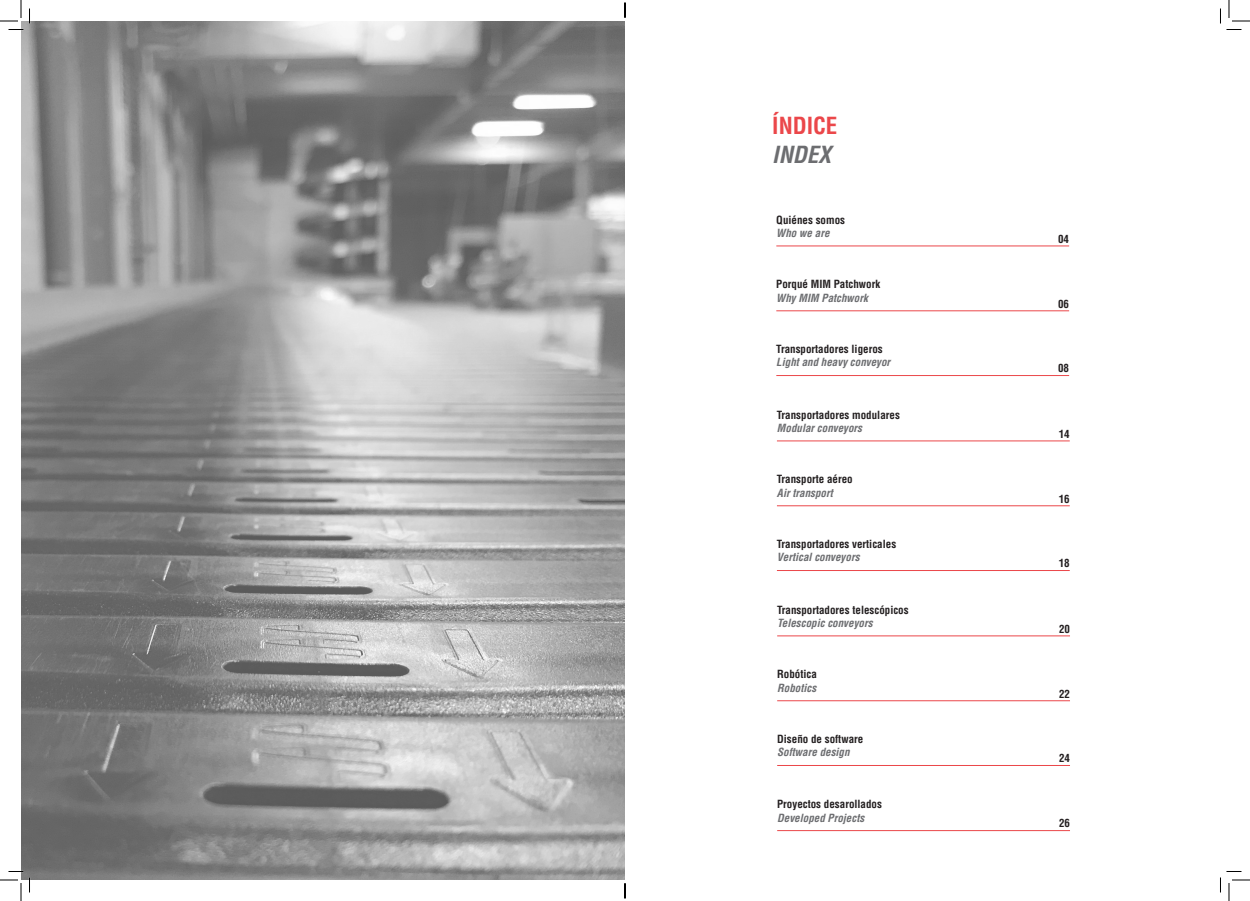
<style>
.page{position:relative;width:1250px;height:901px;background:#fff}
.page>*{position:absolute;margin:0;border:0;box-sizing:border-box;transform-origin:0 0}
.t1{font:700 condensed 23px "Helvetica LT Std";color:#eb474a}
.TITULO{font:italic 700 condensed 23px "Helvetica LT Std";color:#6c6d70}
.SUB{font:700 condensed 11px/13.2px "Helvetica LT Std";color:#231f20}
.SUB-2{font:italic 700 condensed 11px "Helvetica LT Std";color:#6c6d70}
.s1{font-style:italic;color:#6c6d70}
</style>
<div class="page">
<img style="left:21px;top:21px;width:604px;height:859px">
<hr style="left:776px;top:245px;width:293px;height:1px;background:#eb474a">
<hr style="left:776px;top:310px;width:293px;height:1px;background:#eb474a">
<hr style="left:776px;top:375px;width:293px;height:1px;background:#eb474a">
<hr style="left:777px;top:440px;width:292px;height:1px;background:#eb474a">
<hr style="left:777px;top:505px;width:292px;height:1px;background:#eb474a">
<hr style="left:777px;top:570px;width:292px;height:1px;background:#eb474a">
<hr style="left:777px;top:635px;width:293px;height:1px;background:#eb474a">
<hr style="left:777px;top:700px;width:293px;height:1px;background:#eb474a">
<hr style="left:777px;top:765px;width:293px;height:1px;background:#eb474a">
<hr style="left:777px;top:830px;width:293px;height:1px;background:#eb474a">
<svg style="left:0;top:0;width:30px;height:30px"></svg>
<svg style="left:0;top:871px;width:30px;height:30px"></svg>
<svg style="left:1220px;top:0;width:30px;height:30px"></svg>
<svg style="left:1220px;top:871px;width:30px;height:30px"></svg>
<svg style="left:624px;top:3px;width:2px;height:15px"></svg>
<svg style="left:624px;top:883px;width:2px;height:15px"></svg>
<p class="t1" style="left:772px;top:111px;width:67px">ÍNDICE</p>
<p class="TITULO" style="left:772px;top:140px;width:60px">INDEX</p>
<p class="SUB" style="left:776px;top:213px;width:70px">Quiénes somos<br><span class="s1">Who we are</span></p>
<p class="SUB" style="left:776px;top:278px;width:105px">Porqué MIM Patchwork<br><span class="s1">Why MIM Patchwork</span></p>
<p class="SUB" style="left:1058px;top:232px;width:12px">04</p>
<p class="SUB" style="left:1058px;top:297px;width:12px">06</p>
<p class="SUB" style="left:776px;top:342px;width:108px">Transportadores ligeros</p>
<p class="SUB-2" style="left:776px;top:355px;width:115px">Light and heavy conveyor</p>
<p class="SUB" style="left:1058px;top:362px;width:12px">08</p>
<p class="SUB" style="left:777px;top:408px;width:124px">Transportadores modulares</p>
<p class="SUB-2" style="left:777px;top:421px;width:87px">Modular conveyors</p>
<p class="SUB" style="left:1058px;top:427px;width:12px">14</p>
<p class="SUB" style="left:777px;top:473px;width:77px">Transporte aéreo</p>
<p class="SUB-2" style="left:777px;top:486px;width:57px">Air transport</p>
<p class="SUB" style="left:1058px;top:492px;width:12px">16</p>
<p class="SUB" style="left:777px;top:537px;width:121px">Transportadores verticales</p>
<p class="SUB-2" style="left:777px;top:550px;width:84px">Vertical conveyors</p>
<p class="SUB" style="left:1058px;top:557px;width:12px">18</p>
<p class="SUB" style="left:777px;top:603px;width:133px">Transportadores telescópicos</p>
<p class="SUB-2" style="left:777px;top:616px;width:97px">Telescopic conveyors</p>
<p class="SUB" style="left:1059px;top:622px;width:12px">20</p>
<p class="SUB" style="left:777px;top:668px;width:41px">Robótica</p>
<p class="SUB-2" style="left:777px;top:681px;width:41px">Robotics</p>
<p class="SUB" style="left:1059px;top:687px;width:12px">22</p>
<p class="SUB" style="left:777px;top:732px;width:88px">Diseño de software</p>
<p class="SUB-2" style="left:777px;top:745px;width:74px">Software design</p>
<p class="SUB" style="left:1059px;top:752px;width:12px">24</p>
<p class="SUB" style="left:777px;top:798px;width:106px">Proyectos desarollados</p>
<p class="SUB-2" style="left:777px;top:811px;width:89px">Developed Projects</p>
<p class="SUB" style="left:1059px;top:817px;width:12px">26</p>
</div>
